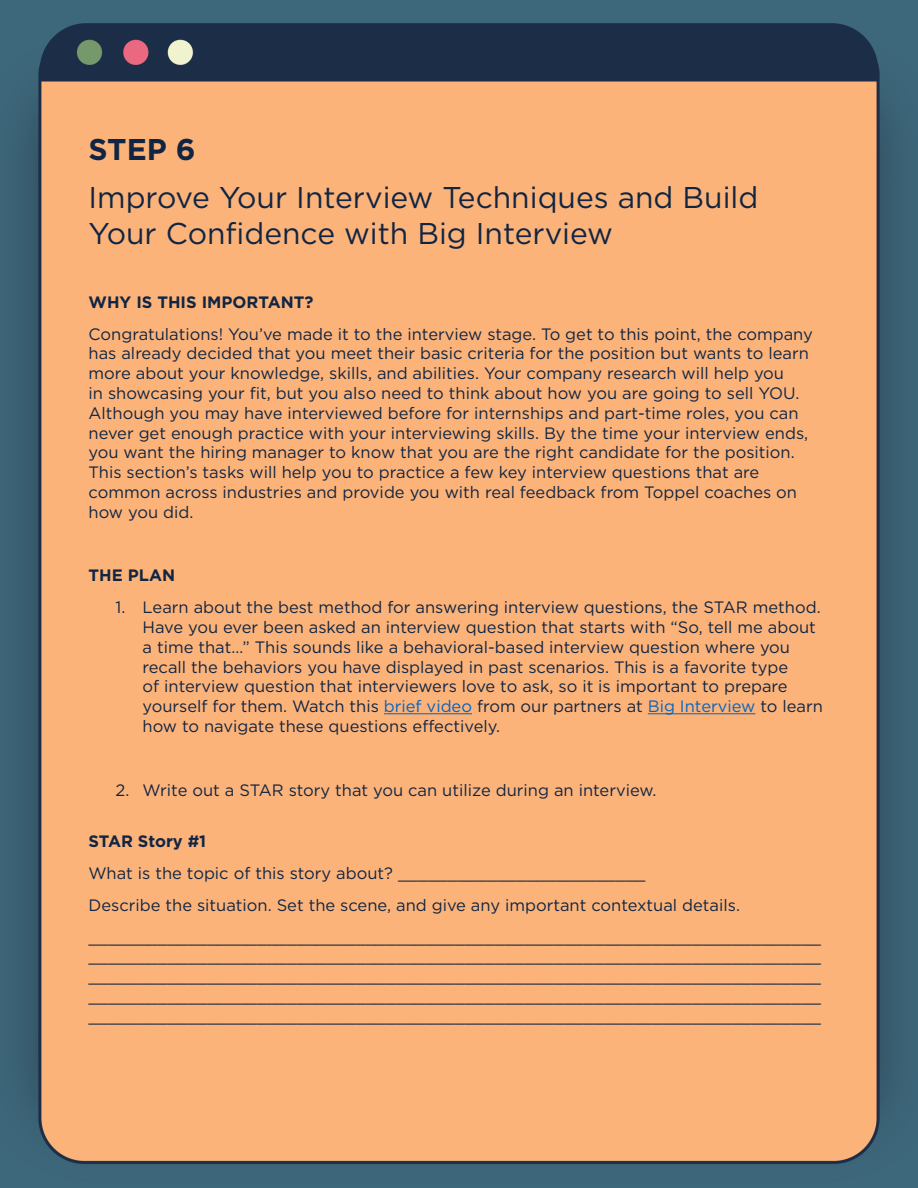
<style>
.page{position:relative;width:918px;height:1188px;background:#fff}
.page>*{position:absolute;margin:0;border:0;box-sizing:border-box;transform-origin:0 0}
.t1{font:30px/36px "Gotham";color:#112542}
.t2{font:700 30px "Gotham";color:#112542}
.t3{font:16.5px/19.8px "Gotham";color:#112542}
.t4{font:700 16.5px "Gotham";color:#112542}
.s1{color:#0563c1}
</style>
<div class="page">
<img style="left:0;top:0;width:918px;height:1188px">
<hr style="left:384px;top:713px;width:88px;height:1px;background:#0563c1">
<hr style="left:648px;top:713px;width:107px;height:1px;background:#0563c1">
<h1 class="t2" style="left:89px;top:130px;width:109px">STEP 6</h1>
<h1 class="t1" style="left:89px;top:179px;width:671px">Improve Your Interview Techniques and Build<br>Your Confidence with Big Interview</h1>
<p class="t4" style="left:89px;top:291px;width:226px">WHY IS THIS IMPORTANT?</p>
<p class="t3" style="left:89px;top:323px;width:726px">Congratulations! You’ve made it to the interview stage. To get to this point, the company has already decided that you meet their basic criteria for the position but wants to learn more about your knowledge, skills, and abilities. Your company research will help you<br>in showcasing your fit, but you also need to think about how you are going to sell YOU.<br>Although you may have interviewed before for internships and part-time roles, you can never get enough practice with your interviewing skills. By the time your interview ends, you want the hiring manager to know that you are the right candidate for the position.<br>This section’s tasks will help you to practice a few key interview questions that are common across industries and provide you with real feedback from Toppel coaches on how you did.</p>
<p class="t4" style="left:89px;top:565px;width:88px">THE PLAN</p>
<p class="t3" style="left:143px;top:597px;width:682px;text-indent:-27px">1. Learn about the best method for answering interview questions, the STAR method.<br>Have you ever been asked an interview question that starts with “So, tell me about a time that…” This sounds like a behavioral-based interview question where you recall the behaviors you have displayed in past scenarios. This is a favorite type<br>of interview question that interviewers love to ask, so it is important to prepare yourself for them. Watch this <span class="s1">brief video</span> from our partners at <span class="s1">Big Interview</span> to learn how to navigate these questions effectively.</p>
<p class="t3" style="left:116px;top:779px;width:542px">2. Write out a STAR story that you can utilize during an interview.</p>
<p class="t4" style="left:89px;top:830px;width:119px">STAR Story #1</p>
<p class="t3" style="left:89px;top:857px;width:734px;line-height:31.8px">What is the topic of this story about? _________________________<br>Describe the situation. Set the scene, and give any important contextual details. __________________________________________________________________________</p>
<p class="t3" style="left:89px;top:946px;width:734px;text-align:justify">__________________________________________________________________________ __________________________________________________________________________ __________________________________________________________________________ __________________________________________________________________________</p>
</div>
